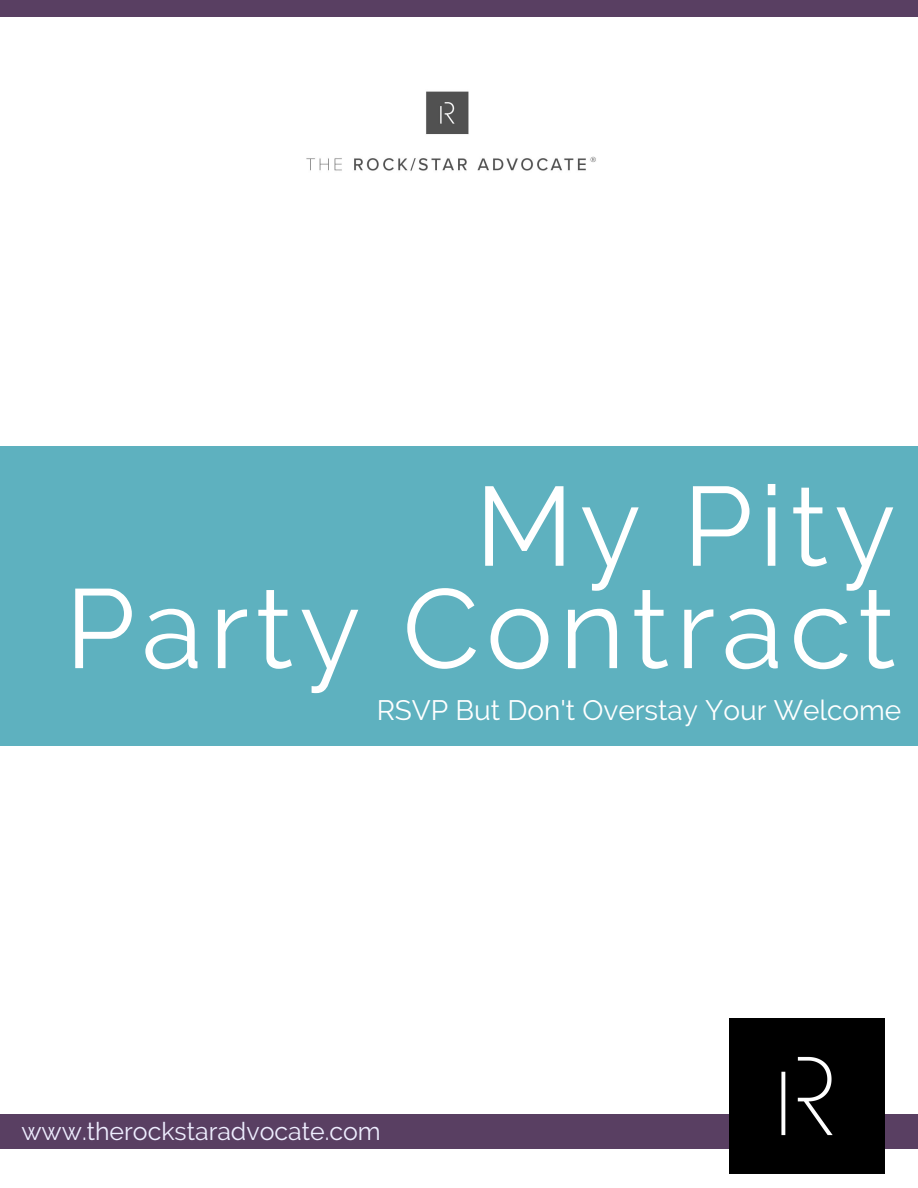
<style>
.page{position:relative;width:918px;height:1188px;background:#fff}
.page>*{position:absolute;margin:0;border:0;box-sizing:border-box;transform-origin:0 0}
.t1{font:112.05px/102.3px "Raleway";letter-spacing:.06em;color:#fff;text-align:right}
.t2{font:28.05px "Raleway";color:#fff}
.t3{font:24.9px "Raleway";color:#eef}
</style>
<div class="page">
<div style="left:0;top:447px;width:918px;height:299px;background:#5eb1bf"></div>
<div style="left:0;top:0;width:310px;height:17px;background:#593f62"></div>
<div style="left:627px;top:0;width:291px;height:17px;background:#593f62"></div>
<div style="left:308px;top:0;width:321px;height:17px;background:#593f62"></div>
<div style="left:0;top:1114px;width:918px;height:35px;background:#593f62"></div>
<img style="left:306px;top:91px;width:290px;height:80px">
<div style="left:729px;top:1018px;width:155px;height:155px;background:#000"></div>
<h1 class="t1" style="left:65px;top:475px;width:832px">My Pity<br>Party Contract</h1>
<p class="t2" style="left:377px;top:694px;width:526px">RSVP But Don't Overstay Your Welcome</p>
<p class="t3" style="left:21px;top:1116px;width:361px">www.therockstaradvocate.com</p>
</div>
